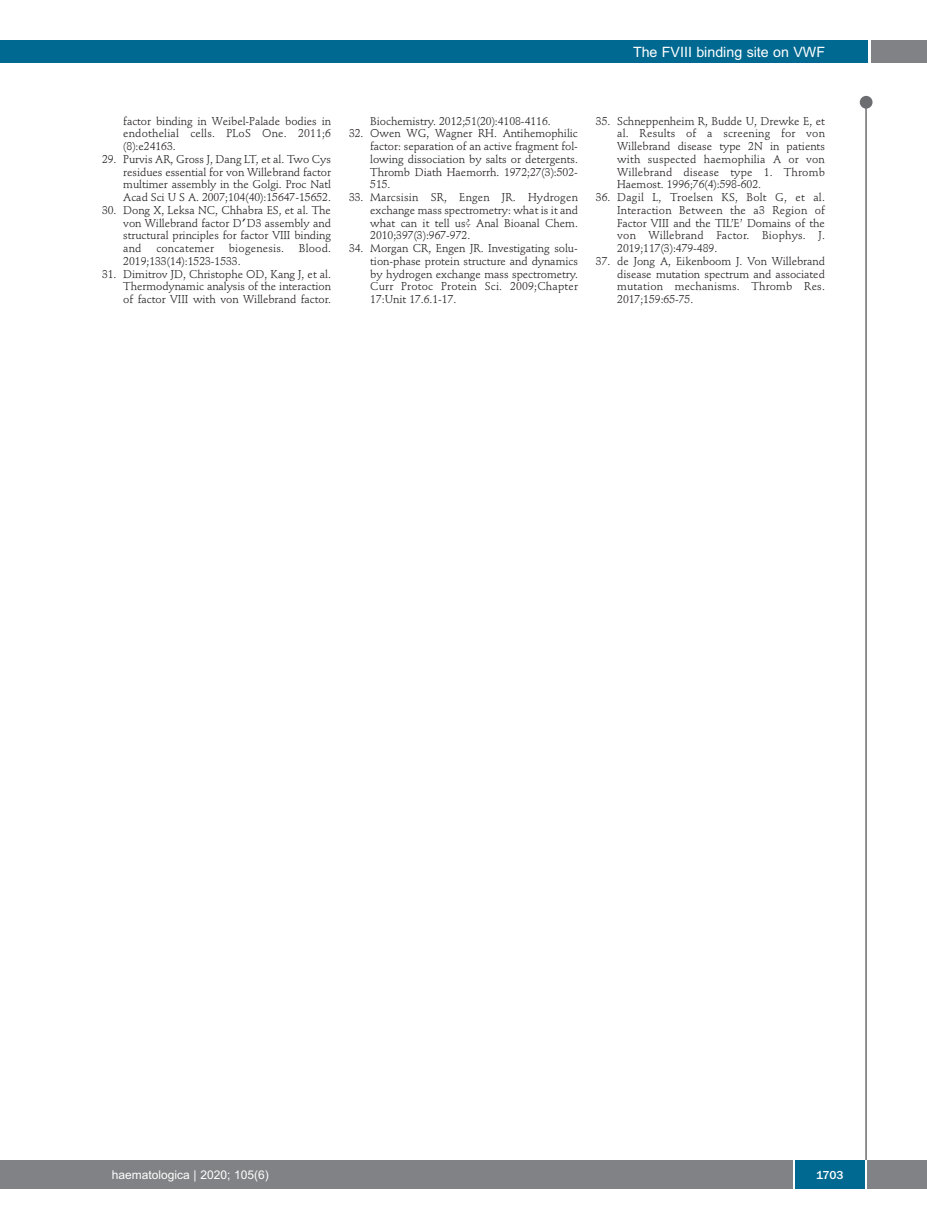
<style>
.page{position:relative;width:927px;height:1225px;background:#fff}
.page>*{position:absolute;margin:0;border:0;box-sizing:border-box;transform-origin:0 0}
.t1{font:14.25px "Arial";color:#fff}
.t2{font:12px "Arial";color:#fff}
.t3{font:500 12px "Franklin Gothic";color:#fff}
.t4{font:11.25px/12.8px "Stempel Schneidler";letter-spacing:-.005em;color:#231f20;text-align:justify}
.t5{font:11.25px "Stempel Schneidler";letter-spacing:.015em;color:#231f20}
.s1{font-family:"Nanum Gothic";font-weight:800}
</style>
<div class="page">
<div style="left:860px;top:96px;width:12px;height:13px;background:#6c6d70;border-radius:50%"></div>
<hr style="left:865px;top:98px;width:2px;height:1062px;background:#6c6d70">
<div style="left:871px;top:40px;width:56px;height:22px;background:#808285"></div>
<div style="left:18px;top:40px;width:849px;height:22px;background:#006991"></div>
<div style="left:17px;top:1160px;width:910px;height:28px;background:#808285"></div>
<div style="left:795px;top:1160px;width:70px;height:28px;background:#006991"></div>
<hr style="left:793px;top:1160px;width:2px;height:28px;background:#fff">
<hr style="left:865px;top:1160px;width:2px;height:28px;background:#fff">
<div style="left:0;top:40px;width:19px;height:22px;background:#006991"></div>
<div style="left:0;top:1160px;width:18px;height:28px;background:#808285"></div>
<p class="t1" style="left:633px;top:44px;width:194px">The FVIII binding site on VWF</p>
<p class="t4" style="left:123px;top:115px;width:209px">factor binding in Weibel-Palade bodies in endothelial cells. PLoS One. 2011;6 (8):e24163.</p>
<p class="t4" style="left:123px;top:154px;width:209px;text-indent:-21px">29. Purvis AR, Gross J, Dang LT, et al. Two Cys residues essential for von Willebrand factor multimer assembly in the Golgi. Proc Natl Acad Sci U S A. 2007;104(40):15647-15652.</p>
<p class="t4" style="left:123px;top:205px;width:209px;text-indent:-21px">30. Dong X, Leksa NC, Chhabra ES, et al. The von Willebrand factor D<span class="s1">′</span>D3 assembly and structural principles for factor VIII binding and</p>
<p class="t5" style="left:156px;top:244px;width:59px">concatemer</p>
<p class="t5" style="left:229px;top:244px;width:57px">biogenesis.</p>
<p class="t4" style="left:299px;top:243px;width:34px">Blood.</p>
<p class="t4" style="left:123px;top:256px;width:119px">2019;133(14):1523-1533.</p>
<p class="t4" style="left:123px;top:268px;width:209px;text-indent:-21px">31. Dimitrov JD, Christophe OD, Kang J, et al.<br>Thermodynamic analysis of the interaction of factor VIII with von Willebrand factor.</p>
<p class="t4" style="left:370px;top:115px;width:182px">Biochemistry. 2012;51(20):4108-4116.</p>
<p class="t4" style="left:370px;top:128px;width:209px;text-indent:-21px">32. Owen WG, Wagner RH. Antihemophilic factor: separation of an active fragment fol&shy;lowing dissociation by salts or detergents.<br>Thromb Diath Haemorrh. 1972;27(3):502- 515.</p>
<p class="t4" style="left:370px;top:192px;width:209px;text-indent:-21px">33. Marcsisin SR, Engen JR. Hydrogen exchange mass spectrometry: what is it and what can it tell us? Anal Bioanal Chem.<br>2010;397(3):967-972.</p>
<p class="t4" style="left:370px;top:243px;width:209px;text-indent:-21px">34. Morgan CR, Engen JR. Investigating solu&shy;tion-phase protein structure and dynamics by hydrogen exchange mass spectrometry.<br>Curr Protoc Protein Sci. 2009;Chapter 17:Unit 17.6.1-17.</p>
<p class="t4" style="left:617px;top:115px;width:209px;text-indent:-21px">35. Schneppenheim R, Budde U, Drewke E, et al. Results of a screening for von Willebrand disease type 2N in patients with suspected haemophilia A or von Willebrand disease type 1. Thromb Haemost. 1996;76(4):598-602.</p>
<p class="t4" style="left:617px;top:192px;width:209px;text-indent:-21px">36. Dagil L, Troelsen KS, Bolt G, et al.<br>Interaction Between the a3 Region of Factor VIII and the TIL’E’ Domains of the von Willebrand Factor. Biophys. J.<br>2019;117(3):479-489.</p>
<p class="t4" style="left:617px;top:256px;width:209px;text-indent:-21px">37. de Jong A, Eikenboom J. Von Willebrand disease mutation spectrum and associated mutation mechanisms. Thromb Res.<br>2017;159:65-75.</p>
<p class="t2" style="left:112px;top:1167px;width:158px">haematologica | 2020; 105(6)</p>
<p class="t3" style="left:816px;top:1167px;width:29px">1703</p>
</div>
